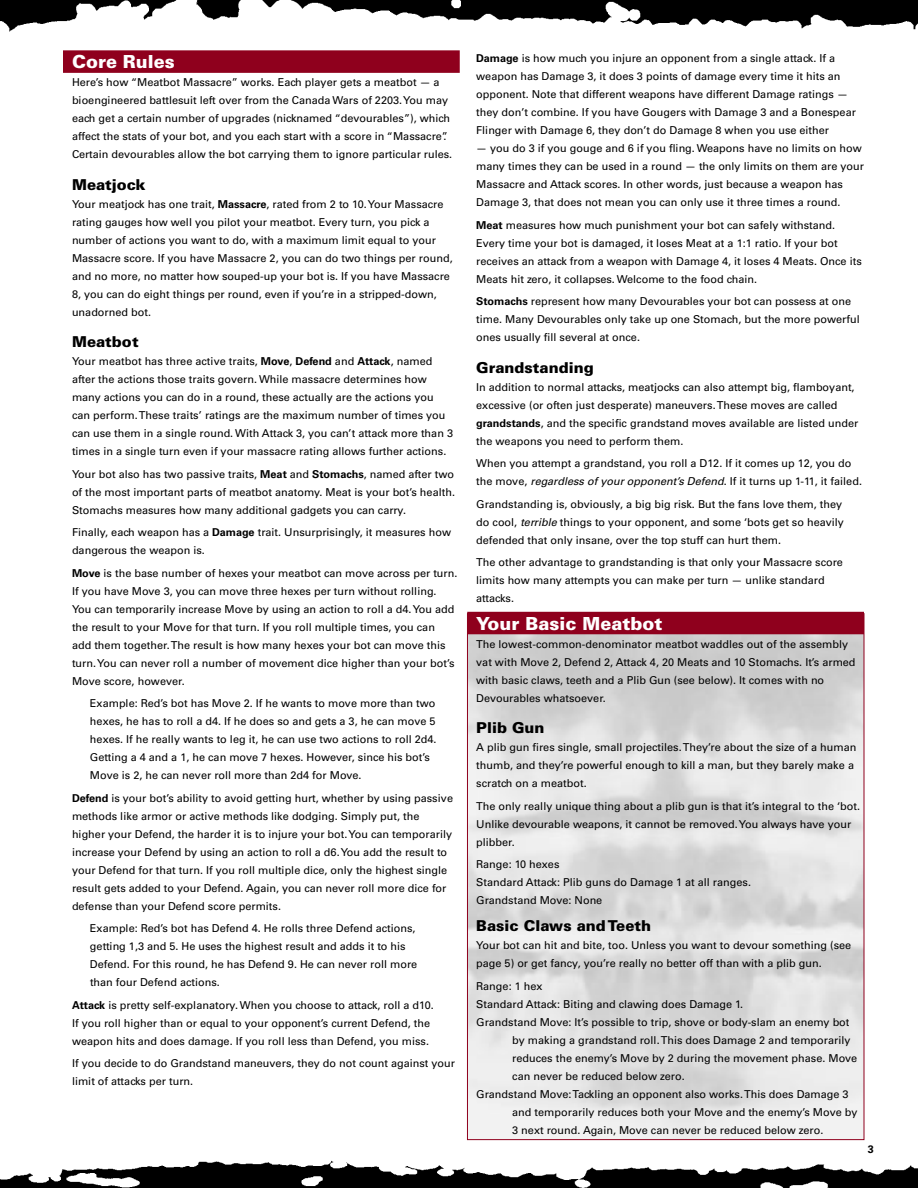
<style>
.page{position:relative;width:918px;height:1188px;background:#fff}
.page>*{position:absolute;margin:0;border:0;box-sizing:border-box;transform-origin:0 0}
.t1{font:900 18px "Univers";color:#fff}
.t2{font:900 15px "Univers";color:#000}
.t3{font:10.8px/18px "Univers";color:#000}
.t4{font:700 10.8px "Univers";color:#000}
.s1{font-weight:700}
.s2{font-style:italic}
</style>
<div class="page">
<img style="left:0;top:0;width:918px;height:32px">
<img style="left:0;top:1160px;width:918px;height:28px">
<div style="left:63px;top:50px;width:397px;height:23px;background:#8f001d"></div>
<div style="left:467px;top:612px;width:397px;height:22px;background:#8f001d"></div>
<h1 class="t1" style="left:72px;top:51px;width:104px">Core Rules</h1>
<p class="t3" style="left:72px;top:74px;width:382px">Here’s how “Meatbot Massacre” works. Each player gets a meatbot — a bioengineered battlesuit left over from the Canada Wars of 2203. You may each get a certain number of upgrades (nicknamed “devourables”), which affect the stats of your bot, and you each start with a score in “Massacre”.<br>Certain devourables allow the bot carrying them to ignore particular rules.</p>
<h2 class="t2" style="left:72px;top:175px;width:75px">Meatjock</h2>
<p class="t3" style="left:72px;top:195px;width:382px">Your meatjock has one trait, <span class="s1">Massacre</span>, rated from 2 to 10. Your Massacre rating gauges how well you pilot your meatbot. Every turn, you pick a number of actions you want to do, with a maximum limit equal to your Massacre score. If you have Massacre 2, you can do two things per round, and no more, no matter how souped-up your bot is. If you have Massacre 8, you can do eight things per round, even if you’re in a stripped-down, unadorned bot.</p>
<h2 class="t2" style="left:72px;top:333px;width:68px">Meatbot</h2>
<p class="t3" style="left:72px;top:353px;width:383px">Your meatbot has three active traits, <span class="s1">Move</span>, <span class="s1">Defend</span> and <span class="s1">Attack</span>, named after the actions those traits govern. While massacre determines how many actions you can do in a round, these actually are the actions you can perform. These traits’ ratings are the maximum number of times you can use them in a single round. With Attack 3, you can’t attack more than 3 times in a single turn even if your massacre rating allows further actions.</p>
<p class="t3" style="left:72px;top:465px;width:385px;text-align:justify">Your bot also has two passive traits, <span class="s1">Meat</span> and <span class="s1">Stomachs</span>, named after two of the most important parts of meatbot anatomy. Meat is your bot’s health.<br>Stomachs measures how many additional gadgets you can carry.</p>
<p class="t3" style="left:72px;top:524px;width:381px">Finally, each weapon has a <span class="s1">Damage</span> trait. Unsurprisingly, it measures how dangerous the weapon is.</p>
<p class="t3" style="left:72px;top:564px;width:387px"><span class="s1">Move</span> is the base number of hexes your meatbot can move across per turn.<br>If you have Move 3, you can move three hexes per turn without rolling.<br>You can temporarily increase Move by using an action to roll a d4. You add the result to your Move for that turn. If you roll multiple times, you can<br>add them together. The result is how many hexes your bot can move this turn. You can never roll a number of movement dice higher than your bot’s Move score, however.</p>
<p class="t3" style="left:90px;top:695px;width:348px">Example: Red’s bot has Move 2. If he wants to move more than two hexes, he has to roll a d4. If he does so and gets a 3, he can move 5 hexes. If he really wants to leg it, he can use two actions to roll 2d4.<br>Getting a 4 and a 1, he can move 7 hexes. However, since his bot’s Move is 2, he can never roll more than 2d4 for Move.</p>
<p class="t3" style="left:72px;top:789px;width:383px"><span class="s1">Defend</span> is your bot’s ability to avoid getting hurt, whether by using passive methods like armor or active methods like dodging. Simply put, the higher your Defend, the harder it is to injure your bot. You can temporarily increase your Defend by using an action to roll a d6. You add the result to your Defend for that turn. If you roll multiple dice, only the highest single result gets added to your Defend. Again, you can never roll more dice for defense than your Defend score permits.</p>
<p class="t3" style="left:90px;top:920px;width:329px">Example: Red’s bot has Defend 4. He rolls three Defend actions, getting 1,3 and 5. He uses the highest result and adds it to his Defend. For this round, he has Defend 9. He can never roll more than four Defend actions.</p>
<p class="t3" style="left:72px;top:996px;width:363px"><span class="s1">Attack</span> is pretty self-explanatory. When you choose to attack, roll a d10.<br>If you roll higher than or equal to your opponent’s current Defend, the weapon hits and does damage. If you roll less than Defend, you miss.</p>
<p class="t3" style="left:72px;top:1055px;width:385px">If you decide to do Grandstand maneuvers, they do not count against your limit of attacks per turn.</p>
<p class="t3" style="left:476px;top:49px;width:381px"><span class="s1">Damage</span> is how much you injure an opponent from a single attack. If a weapon has Damage 3, it does 3 points of damage every time it hits an opponent. Note that different weapons have different Damage ratings — they don’t combine. If you have Gougers with Damage 3 and a Bonespear Flinger with Damage 6, they don’t do Damage 8 when you use either</p>
<p class="t3" style="left:476px;top:139px;width:389px">— you do 3 if you gouge and 6 if you fling. Weapons have no limits on how many times they can be used in a round — the only limits on them are your Massacre and Attack scores. In other words, just because a weapon has Damage 3, that does not mean you can only use it three times a round.</p>
<p class="t3" style="left:476px;top:216px;width:387px"><span class="s1">Meat</span> measures how much punishment your bot can safely withstand.<br>Every time your bot is damaged, it loses Meat at a 1:1 ratio. If your bot receives an attack from a weapon with Damage 4, it loses 4 Meats. Once its Meats hit zero, it collapses. Welcome to the food chain.</p>
<p class="t3" style="left:476px;top:292px;width:385px"><span class="s1">Stomachs</span> represent how many Devourables your bot can possess at one time. Many Devourables only take up one Stomach, but the more powerful ones usually fill several at once.</p>
<h2 class="t2" style="left:476px;top:358px;width:119px">Grandstanding</h2>
<p class="t3" style="left:476px;top:378px;width:384px">In addition to normal attacks, meatjocks can also attempt big, flamboyant, excessive (or often just desperate) maneuvers. These moves are called <span class="s1">grandstands</span>, and the specific grandstand moves available are listed under the weapons you need to perform them.</p>
<p class="t3" style="left:476px;top:454px;width:387px">When you attempt a grandstand, you roll a D12. If it comes up 12, you do the move, <span class="s2">regardless of your opponent’s Defend</span>. If it turns up 1-11, it failed.</p>
<p class="t3" style="left:476px;top:495px;width:369px">Grandstanding is, obviously, a big big risk. But the fans love them, they do cool, <span class="s2">terrible</span> things to your opponent, and some ‘bots get so heavily defended that only insane, over the top stuff can hurt them.</p>
<p class="t3" style="left:476px;top:553px;width:368px">The other advantage to grandstanding is that only your Massacre score limits how many attempts you can make per turn — unlike standard attacks.</p>
<h1 class="t1" style="left:476px;top:612px;width:188px">Your Basic Meatbot</h1>
<p class="t3" style="left:476px;top:635px;width:381px">The lowest-common-denominator meatbot waddles out of the assembly vat with Move 2, Defend 2, Attack 4, 20 Meats and 10 Stomachs. It’s armed with basic claws, teeth and a Plib Gun (see below). It comes with no Devourables whatsoever.</p>
<h2 class="t2" style="left:476px;top:718px;width:70px">Plib Gun</h2>
<p class="t3" style="left:476px;top:739px;width:382px">A plib gun fires single, small projectiles. They’re about the size of a human thumb, and they’re powerful enough to kill a man, but they barely make a scratch on a meatbot.</p>
<p class="t3" style="left:476px;top:797px;width:385px">The only really unique thing about a plib gun is that it’s integral to the ‘bot.<br>Unlike devourable weapons, it cannot be removed. You always have your plibber.</p>
<p class="t3" style="left:476px;top:856px;width:276px">Range: 10 hexes<br>Standard Attack: Plib guns do Damage 1 at all ranges.<br>Grandstand Move: None</p>
<h2 class="t2" style="left:476px;top:916px;width:176px">Basic Claws and Teeth</h2>
<p class="t3" style="left:476px;top:937px;width:377px">Your bot can hit and bite, too. Unless you want to devour something (see page 5) or get fancy, you’re really no better off than with a plib gun.</p>
<p class="t3" style="left:476px;top:977px;width:68px">Range: 1 hex</p>
<p class="t3" style="left:476px;top:995px;width:269px">Standard Attack: Biting and clawing does Damage 1.</p>
<p class="t3" style="left:476px;top:1013px;width:375px">Grandstand Move: It’s possible to trip, shove or body-slam an enemy bot</p>
<p class="t3" style="left:512px;top:1031px;width:340px">by making a grandstand roll. This does Damage 2 and temporarily</p>
<p class="t3" style="left:512px;top:1049px;width:347px">reduces the enemy’s Move by 2 during the movement phase. Move</p>
<p class="t3" style="left:512px;top:1067px;width:174px">can never be reduced below zero.</p>
<p class="t3" style="left:476px;top:1085px;width:374px">Grandstand Move: Tackling an opponent also works. This does Damage 3</p>
<p class="t3" style="left:512px;top:1103px;width:347px">and temporarily reduces both your Move and the enemy’s Move by</p>
<p class="t3" style="left:512px;top:1121px;width:313px">3 next round. Again, Move can never be reduced below zero.</p>
<p class="t4" style="left:868px;top:1143px;width:8px">3</p>
</div>
